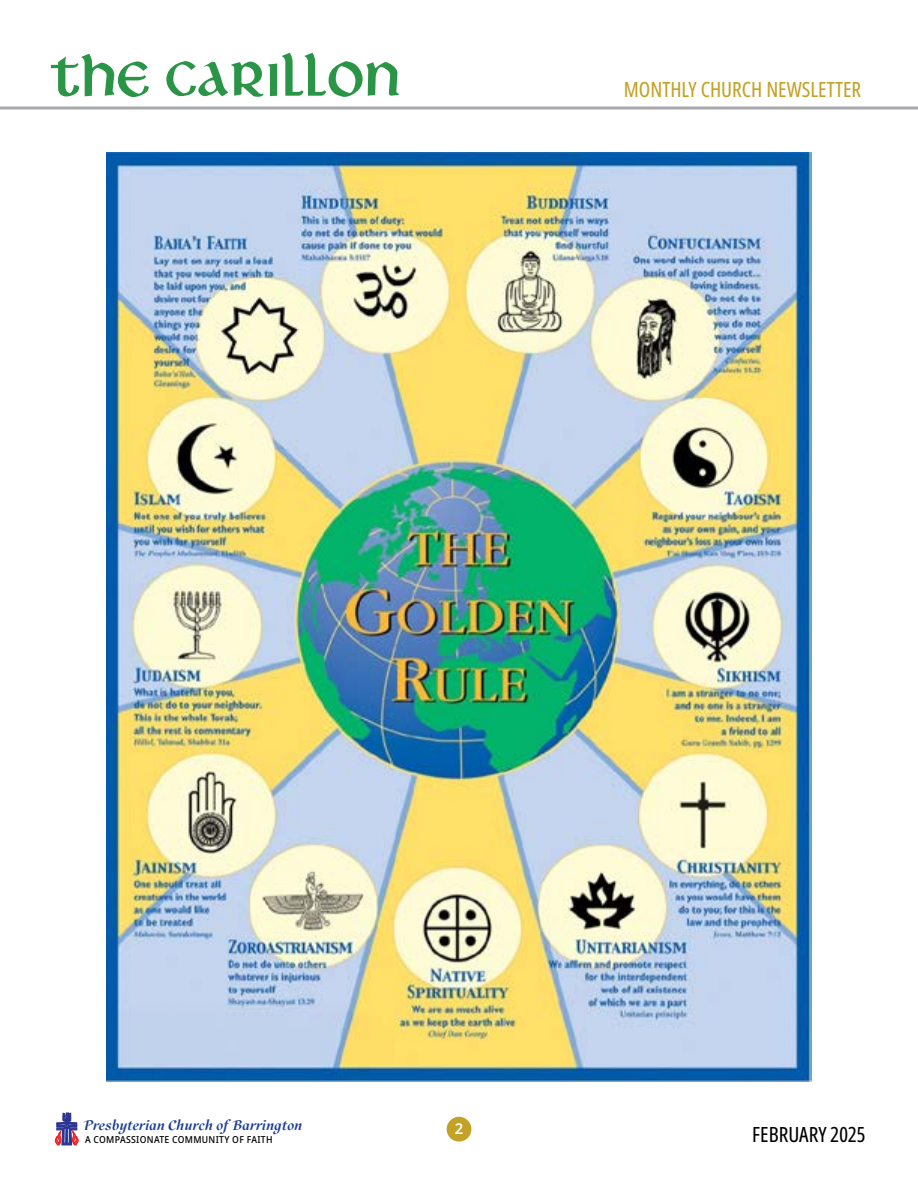
<style>
.page{position:relative;width:918px;height:1188px;background:#fff}
.page>*{position:absolute;margin:0;border:0;box-sizing:border-box;transform-origin:0 0}
.t1{font:50.55px "Libra MN";color:#2a9546}
.t2{font:extra-condensed 21px "Noto Sans";color:#c4a127}
.t3{font:extra-condensed 21px "Noto Sans";color:#000}
.t4{font:italic 700 15.15px "Scrivano";color:#1c3e94}
.t5{font:600 14.85px "Noto Sans";color:#fff}
.t6{font:500 semi-condensed 9.6px "Noto Sans";letter-spacing:.03em;color:#000}
</style>
<div class="page">
<svg style="left:55px;top:1113px;width:23px;height:32px"></svg>
<div style="left:447px;top:1117px;width:24px;height:25px;background:#c4a127;border-radius:50%"></div>
<svg style="left:0;top:106px;width:918px;height:4px;background:#bcbec0"></svg>
<img style="left:107px;top:152px;width:705px;height:930px">
<h1 class="t1" style="left:50px;top:44px;width:353px">The Carillon</h1>
<h2 class="t2" style="left:624px;top:75px;width:239px">MONTHLY CHURCH NEWSLETTER</h2>
<p class="t4" style="left:84px;top:1116px;width:220px">Presbyterian Church of Barrington</p>
<p class="t6" style="left:85px;top:1133px;width:189px">A COMPASSIONATE COMMUNITY OF FAITH</p>
<p class="t5" style="left:455px;top:1118px;width:10px">2</p>
<h2 class="t3" style="left:752px;top:1120px;width:115px">FEBRUARY 2025</h2>
</div>
